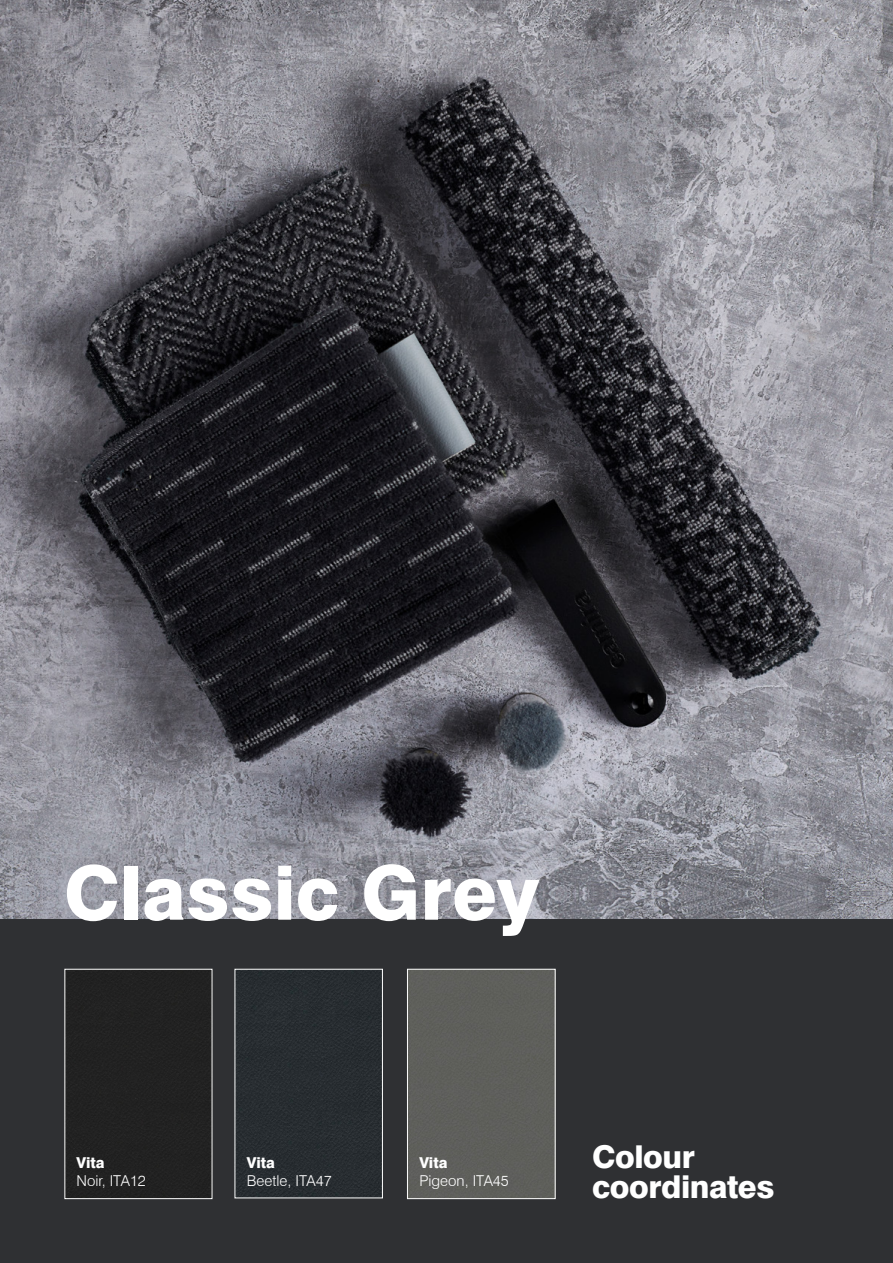
<style>
.page{position:relative;width:893px;height:1263px;background:#fff}
.page>*{position:absolute;margin:0;border:0;box-sizing:border-box;transform-origin:0 0}
.t1{font:800 75px "Swiss 721 BT";color:#fff}
.t2{font:800 31.5px/30px "Swiss 721 BT";letter-spacing:-.015em;color:#fff}
.t3{font:300 15px "Swiss 721 BT";color:#fff}
.t4{font:800 15px "Swiss 721 BT";color:#fff}
</style>
<div class="page">
<img style="left:0;top:0;width:893px;height:920px">
<div style="left:0;top:920px;width:893px;height:343px;background:#2f3033"></div>
<div style="left:409px;top:971px;width:144px;height:226px;background:#5e5f5b"></div>
<div style="left:407px;top:969px;width:148px;height:230px;border:1px solid #fff"></div>
<div style="left:64px;top:969px;width:148px;height:230px;border:1px solid #fff"></div>
<img style="left:237px;top:971px;width:144px;height:225px">
<div style="left:235px;top:969px;width:148px;height:229px;border:1px solid #fff"></div>
<h1 class="t1" style="left:64px;top:847px;width:477px">Classic Grey</h1>
<p class="t4" style="left:77px;top:1153px;width:30px">Vita</p>
<p class="t3" style="left:77px;top:1171px;width:71px">Noir, ITA12</p>
<p class="t4" style="left:247px;top:1153px;width:30px">Vita</p>
<p class="t3" style="left:247px;top:1171px;width:86px">Beetle, ITA47</p>
<p class="t4" style="left:419px;top:1153px;width:30px">Vita</p>
<p class="t3" style="left:419px;top:1171px;width:91px">Pigeon, ITA45</p>
<h2 class="t2" style="left:592px;top:1141px;width:184px">Colour coordinates</h2>
</div>
